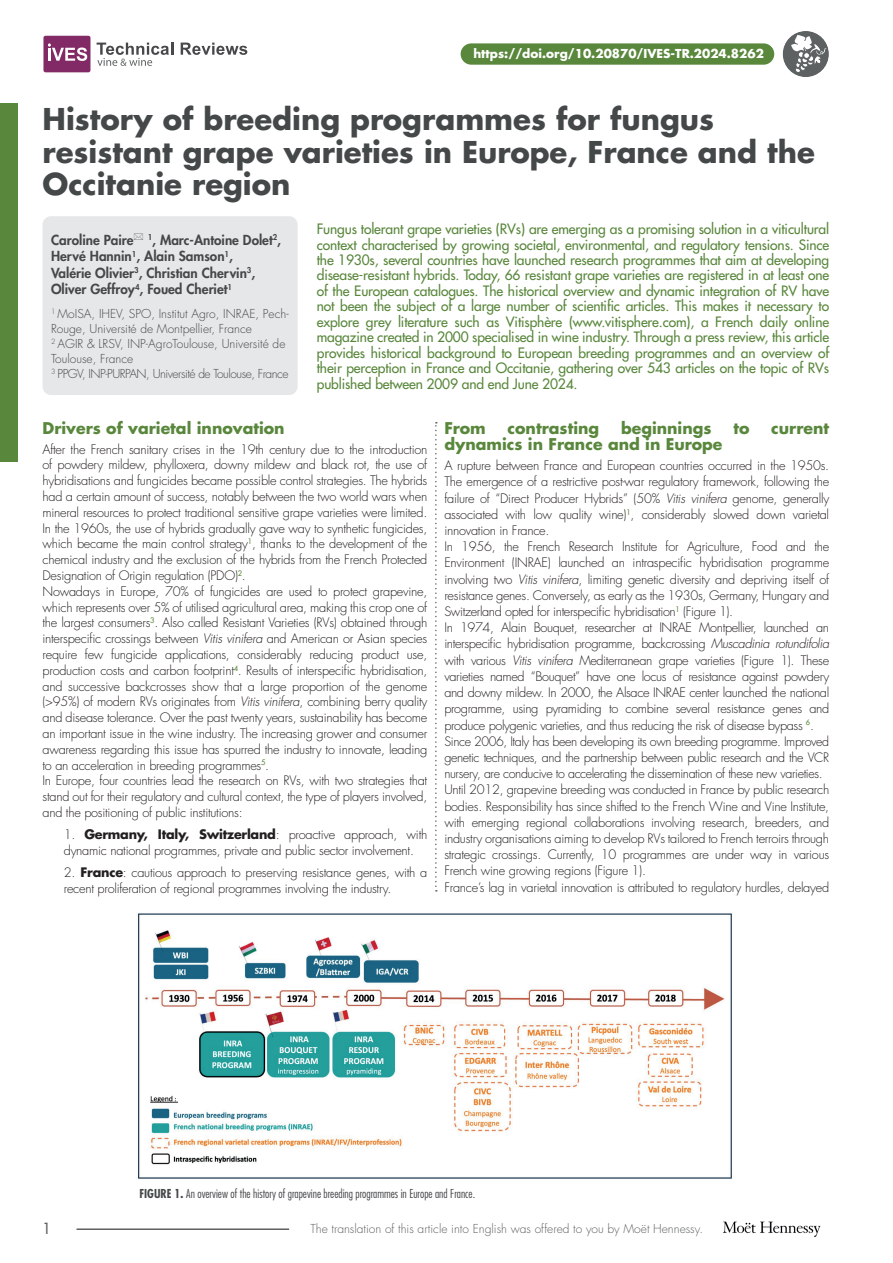
<style>
.page{position:relative;width:893px;height:1263px;background:#fff}
.page>*{position:absolute;margin:0;border:0;box-sizing:border-box;transform-origin:0 0}
.TITRE_article{font:700 29.25px/32.2px "Futura Std";color:#454849}
.titre_partie_viticul{font:700 15.75px "Futura Std";color:#59873c}
.numéro_de_page{font:500 15px "Futura Std";color:#5d6162}
.abstract_viticulture{font:500 13.95px/15.5px "Futura Std";letter-spacing:-.01em;color:#59873c;text-align:justify}
.auteurs_-_nom{font:800 13.5px/16.5px "Futura Std";color:#454849}
.texte_courant{font:300 12.75px/15.8px "Futura Std";letter-spacing:-.02em;color:#231f20;text-align:justify}
.auteur-affiliations{font:300 12px/15px "Futura Std";color:#454849}
.figure_texte{font:300 condensed 12px "Futura Std";color:#454849}
.bas_de_page_gauche{font:300 12px "Futura Std";color:#5d6162}
.DOI{font:700 12px "Futura Std";color:#fff}
.s1{font-style:italic}
.s2{font-weight:700}
</style>
<div class="page">
<div style="left:0;top:104px;width:18px;height:358px;background:#59873c"></div>
<div style="left:43px;top:216px;width:255px;height:179px;background:#e6e7e9;border-radius:9px"></div>
<svg style="left:435px;top:422px;width:2px;height:469px"></svg>
<img style="left:137px;top:913px;width:595px;height:266px">
<hr style="left:77px;top:1228px;width:212px;height:2px;background:#5d6162">
<img style="left:723px;top:1221px;width:98px;height:16px">
<svg style="left:181px;top:43px;width:66px;height:12px"></svg>
<svg style="left:97px;top:43px;width:76px;height:23px"></svg>
<div style="left:43px;top:36px;width:47px;height:36px;background:#812a66;border-radius:2px"></div>
<svg style="left:48px;top:43px;width:39px;height:18px"></svg>
<div style="left:783px;top:31px;width:46px;height:46px;background:#5d6162;border-radius:50%"></div>
<svg style="left:791px;top:35px;width:35px;height:38px"></svg>
<div style="left:461px;top:43px;width:313px;height:22px;background:#59873c;border-radius:11px"></div>
<p class="DOI" style="left:473px;top:46px;width:292px">https://doi.org/10.20870/IVES-TR.2024.8262</p>
<p class="TITRE_article" style="left:43px;top:103px;width:774px">History of breeding programmes for fungus resistant grape varieties in Europe, France and the<br>Occitanie region</p>
<p class="auteurs_-_nom" style="left:51px;top:231px;width:232px">Caroline Paire <sup>1</sup>, Marc-Antoine Dolet<sup>2</sup>, Hervé Hannin<sup>1</sup>, Alain Samson<sup>1</sup>,<br>Valérie Olivier<sup>3</sup>, Christian Chervin<sup>3</sup>, Oliver Geffroy<sup>4</sup>, Foued Cheriet<sup>1</sup></p>
<p class="auteur-affiliations" style="left:51px;top:306px;width:239px"><sup>1</sup> MoISA, IHEV, SPO, Institut Agro, INRAE, Pech-Rouge, Université de Montpellier, France<br><sup>2</sup> AGIR &amp; LRSV, INP-AgroToulouse, Université de Toulouse, France<br><sup>3</sup> PPGV, INP-PURPAN, Université de Toulouse, France</p>
<p class="abstract_viticulture" style="left:317px;top:221px;width:514px">Fungus tolerant grape varieties (RVs) are emerging as a promising solution in a viticultural context characterised by growing societal, environmental, and regulatory tensions. Since the 1930s, several countries have launched research programmes that aim at developing disease-resistant hybrids. Today, 66 resistant grape varieties are registered in at least one of the European catalogues. The historical overview and dynamic integration of RV have not been the subject of a large number of scientific articles. This makes it necessary to explore grey literature such as Vitisphère (www.vitisphere.com), a French daily online magazine created in 2000 specialised in wine industry. Through a press review, this article provides historical background to European breeding programmes and an overview of their perception in France and Occitanie, gathering over 543 articles on the topic of RVs published between 2009 and end June 2024.</p>
<p class="titre_partie_viticul" style="left:43px;top:417px;width:244px">Drivers of varietal innovation</p>
<p class="texte_courant" style="left:43px;top:441px;width:386px">After the French sanitary crises in the 19th century due to the introduction of powdery mildew, phylloxera, downy mildew and black rot, the use of hybridisations and fungicides became possible control strategies. The hybrids had a certain amount of success, notably between the two world wars when mineral resources to protect traditional sensitive grape varieties were limited.<br>In the 1960s, the use of hybrids gradually gave way to synthetic fungicides, which became the main control strategy<sup>1</sup>, thanks to the development of the chemical industry and the exclusion of the hybrids from the French Protected Designation of Origin regulation (PDO)<sup>2</sup>.</p>
<p class="texte_courant" style="left:43px;top:584px;width:386px">Nowadays in Europe, 70% of fungicides are used to protect grapevine, which represents over 5% of utilised agricultural area, making this crop one of the largest consumers<sup>3</sup>. Also called Resistant Varieties (RVs) obtained through interspecific crossings between <span class="s1">Vitis vinifera</span> and American or Asian species require few fungicide applications, considerably reducing product use, production costs and carbon footprint<sup>4</sup>. Results of interspecific hybridisation, and successive backcrosses show that a large proportion of the genome (&gt;95%) of modern RVs originates from <span class="s1">Vitis vinifera</span>, combining berry quality and disease tolerance. Over the past twenty years, sustainability has become an important issue in the wine industry. The increasing grower and consumer awareness regarding this issue has spurred the industry to innovate, leading to an acceleration in breeding programmes<sup>5</sup>.</p>
<p class="texte_courant" style="left:43px;top:773px;width:386px">In Europe, four countries lead the research on RVs, with two strategies that stand out for their regulatory and cultural context, the type of players involved, and the positioning of public institutions:</p>
<p class="texte_courant" style="left:64px;top:827px;width:365px">1. <span class="s2">Germany, Italy, Switzerland</span>: proactive approach, with dynamic national programmes, private and public sector involvement.</p>
<p class="texte_courant" style="left:64px;top:865px;width:365px">2. <span class="s2">France</span>: cautious approach to preserving resistance genes, with a recent proliferation of regional programmes involving the industry.</p>
<p class="titre_partie_viticul" style="left:444px;top:417px;width:43px">From</p>
<p class="titre_partie_viticul" style="left:508px;top:417px;width:93px">contrasting</p>
<p class="titre_partie_viticul" style="left:621px;top:417px;width:92px">beginnings</p>
<p class="titre_partie_viticul" style="left:733px;top:417px;width:18px">to</p>
<p class="titre_partie_viticul" style="left:771px;top:417px;width:59px">current</p>
<p class="titre_partie_viticul" style="left:444px;top:433px;width:280px">dynamics in France and in Europe</p>
<p class="texte_courant" style="left:444px;top:458px;width:386px;line-height:16.2px">A rupture between France and European countries occurred in the 1950s.<br>The emergence of a restrictive post-war regulatory framework, following the failure of “Direct Producer Hybrids” (50% <span class="s1">Vitis vinifera</span> genome, generally associated with low quality wine)<sup>1</sup>, considerably slowed down varietal innovation in France.</p>
<p class="texte_courant" style="left:444px;top:539px;width:386px;line-height:16.2px">In 1956, the French Research Institute for Agriculture, Food and the Environment (INRAE) launched an intraspecific hybridisation programme involving two <span class="s1">Vitis vinifera</span>, limiting genetic diversity and depriving itself of resistance genes. Conversely, as early as the 1930s, Germany, Hungary and Switzerland opted for interspecific hybridisation<sup>1</sup> (Figure 1).</p>
<p class="texte_courant" style="left:444px;top:620px;width:386px;line-height:16.2px">In 1974, Alain Bouquet, researcher at INRAE Montpellier, launched an interspecific hybridisation programme, backcrossing <span class="s1">Muscadinia rotundifolia </span>with various <span class="s1">Vitis vinifera</span> Mediterranean grape varieties (Figure 1). These varieties named “Bouquet” have one locus of resistance against powdery and downy mildew. In 2000, the Alsace INRAE center launched the national programme, using pyramiding to combine several resistance genes and produce polygenic varieties, and thus reducing the risk of disease bypass <sup>6</sup>.</p>
<p class="texte_courant" style="left:444px;top:733px;width:386px;line-height:16.2px">Since 2006, Italy has been developing its own breeding programme. Improved genetic techniques, and the partnership between public research and the VCR nursery, are conducive to accelerating the dissemination of these new varieties.</p>
<p class="texte_courant" style="left:444px;top:782px;width:386px;line-height:16.2px">Until 2012, grapevine breeding was conducted in France by public research bodies. Responsibility has since shifted to the French Wine and Vine Institute, with emerging regional collaborations involving research, breeders, and industry organisations aiming to develop RVs tailored to French terroirs through strategic crossings. Currently, 10 programmes are under way in various French wine growing regions (Figure 1).</p>
<p class="texte_courant" style="left:444px;top:879px;width:386px">France’s lag in varietal innovation is attributed to regulatory hurdles, delayed</p>
<p class="figure_texte" style="left:139px;top:1186px;width:337px"><span class="s2">FIGURE 1.</span> An overview of the history of grapevine breeding programmes in Europe and France.</p>
<p class="numéro_de_page" style="left:43px;top:1219px;width:10px">1</p>
<p class="bas_de_page_gauche" style="left:310px;top:1221px;width:394px">The translation of this article into English was offered to you by Moët Hennessy.</p>
</div>
